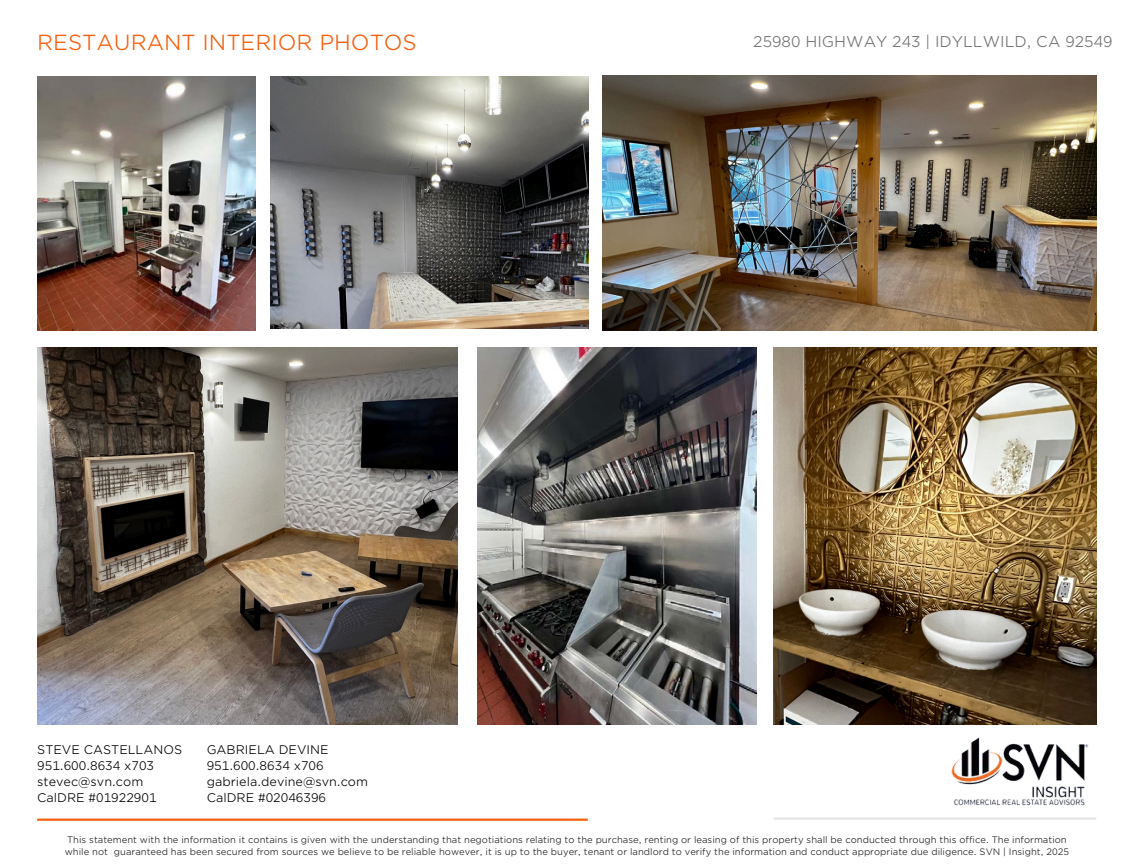
<style>
.page{position:relative;width:1134px;height:864px;background:#fff}
.page>*{position:absolute;margin:0;border:0;box-sizing:border-box;transform-origin:0 0}
.t1{font:21px "Gotham Office";color:#f66010}
.t2{font:15px "Gotham Office";color:#737373}
.t3{font:12px/16px "Gotham Office";color:#000}
.t4{font:9px/12px "Gotham Office";color:#211e1d}
</style>
<div class="page">
<hr style="left:37px;top:819px;width:551px;height:2px;background:#f66010">
<hr style="left:774px;top:817px;width:322px;height:3px;background:#e3e3e3">
<img style="left:951px;top:737px;width:138px;height:69px">
<img style="left:774px;top:347px;width:323px;height:377px">
<img style="left:602px;top:76px;width:494px;height:255px">
<img style="left:478px;top:347px;width:279px;height:377px">
<img style="left:37px;top:347px;width:421px;height:377px">
<img style="left:37px;top:76px;width:218px;height:255px">
<img style="left:271px;top:76px;width:317px;height:252px">
<h1 class="t1" style="left:37px;top:29px;width:381px">RESTAURANT INTERIOR PHOTOS</h1>
<h2 class="t2" style="left:753px;top:32px;width:361px">25980 HIGHWAY 243 | IDYLLWILD, CA 92549</h2>
<p class="t3" style="left:37px;top:742px;width:146px">STEVE CASTELLANOS<br>951.600.8634 x703 stevec@svn.com<br>CalDRE #01922901</p>
<p class="t3" style="left:207px;top:742px;width:163px">GABRIELA DEVINE<br>951.600.8634 x706 gabriela.devine@svn.com<br>CalDRE #02046396</p>
<p class="t4" style="left:65px;top:834px;width:1006px">This statement with the information it contains is given with the understanding that negotiations relating to the purchase, renting or leasing of this property shall be conducted through this office. The information while not guaranteed has been secured from sources we believe to be reliable however, it is up to the buyer, tenant or landlord to verify the information and conduct appropriate due diligence. SVN | Insight, 2025</p>
</div>
